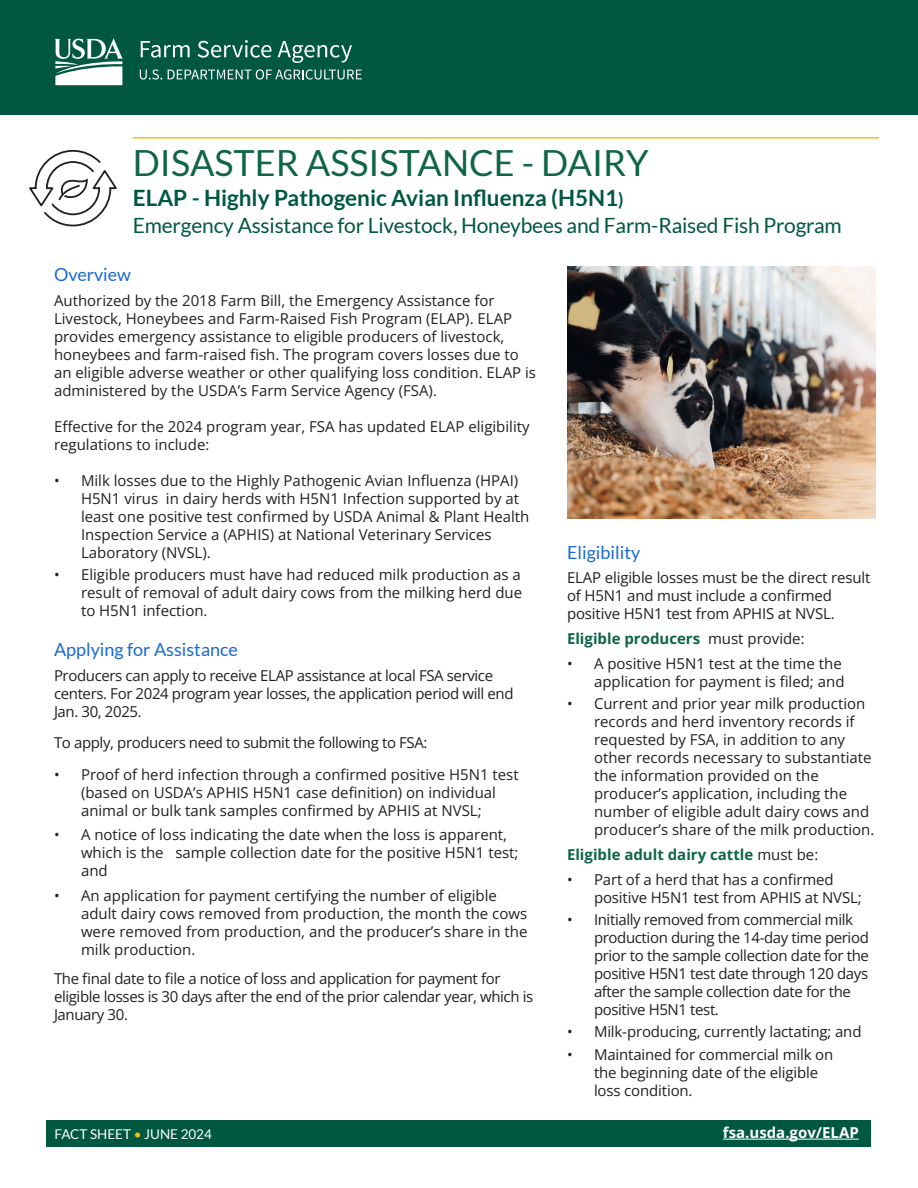
<style>
.page{position:relative;width:918px;height:1188px;background:#fff}
.page>*{position:absolute;margin:0;border:0;box-sizing:border-box;transform-origin:0 0}
.Subheader_1{font:36px "Lato";color:#0f6546}
.Subheader_1-2{font:700 22.5px "Lato";color:#005840}
.Subheader_1-3{font:21px "Lato";letter-spacing:-.01em;color:#005840}
.Subheader_1-4{font:18px "Lato";color:#1a6ad3}
.Body_Style{font:15px/18px "Open Sans";color:#231f20}
.Body_Style-2{font:15px/18px "Open Sans";letter-spacing:-.025em;color:#231f20}
.Body_Style-3{font:700 15px "Open Sans";color:#0f6546}
.Body_Style-4{font:700 15px "Open Sans";color:#fff}
.t1{font:13.5px "Lato";color:#fff}
.s1{font-size:18px}
.s2{font-weight:400;color:#231f20}
.s3{color:#f6be16}
</style>
<div class="page">
<div style="left:47px;top:1120px;width:824px;height:28px;background:#005840"></div>
<hr style="left:723px;top:1139px;width:136px;height:1px;background:#fff">
<svg style="left:29px;top:150px;width:88px;height:76px"></svg>
<hr style="left:133px;top:137px;width:746px;height:2px;background:#f6be16">
<div style="left:0;top:0;width:918px;height:114px;background:#005840"></div>
<svg style="left:141px;top:41px;width:49px;height:17px"></svg>
<svg style="left:198px;top:40px;width:74px;height:18px"></svg>
<svg style="left:278px;top:41px;width:74px;height:22px"></svg>
<svg style="left:140px;top:69px;width:22px;height:11px"></svg>
<svg style="left:168px;top:69px;width:194px;height:11px"></svg>
<svg style="left:55px;top:38px;width:68px;height:47px"></svg>
<img style="left:567px;top:267px;width:308px;height:251px">
<p class="Subheader_1" style="left:133px;top:143px;width:518px">DISASTER ASSISTANCE - DAIRY</p>
<p class="Subheader_1-2" style="left:133px;top:185px;width:492px">ELAP - Highly Pathogenic Avian Influenza (H5N1<span class="s1">)</span></p>
<p class="Subheader_1-3" style="left:133px;top:214px;width:710px">Emergency Assistance for Livestock, Honeybees and Farm-Raised Fish Program</p>
<p class="Subheader_1-4" style="left:54px;top:265px;width:79px">Overview</p>
<p class="Body_Style" style="left:54px;top:291px;width:484px">Authorized by the 2018 Farm Bill, the Emergency Assistance for Livestock, Honeybees and Farm-Raised Fish Program (ELAP). ELAP provides emergency assistance to eligible producers of livestock, honeybees and farm-raised fish. The program covers losses due to an eligible adverse weather or other qualifying loss condition. ELAP is administered by the USDA’s Farm Service Agency (FSA).</p>
<p class="Body_Style" style="left:54px;top:417px;width:477px">Effective for the 2024 program year, FSA has updated ELAP eligibility regulations to include:</p>
<p class="Body_Style" style="left:81px;top:471px;width:450px;text-indent:-27px">• Milk losses due to the Highly Pathogenic Avian Influenza (HPAI)<br>H5N1 virus in dairy herds with H5N1 Infection supported by at least one positive test confirmed by USDA Animal &amp; Plant Health Inspection Service a (APHIS) at National Veterinary Services Laboratory (NVSL).</p>
<p class="Body_Style" style="left:81px;top:565px;width:443px;text-align:justify;text-indent:-27px">• Eligible producers must have had reduced milk production as a result of removal of adult dairy cows from the milking herd due to H5N1 infection.</p>
<p class="Subheader_1-4" style="left:54px;top:639px;width:185px">Applying for Assistance</p>
<p class="Body_Style-2" style="left:54px;top:666px;width:461px">Producers can apply to receive ELAP assistance at local FSA service centers. For 2024 program year losses, the application period will end<br>Jan. 30, 2025.</p>
<p class="Body_Style-2" style="left:54px;top:733px;width:375px">To apply, producers need to submit the following to FSA:</p>
<p class="Body_Style" style="left:81px;top:765px;width:439px;text-indent:-27px">• Proof of herd infection through a confirmed positive H5N1 test (based on USDA’s APHIS H5N1 case definition) on individual animal or bulk tank samples confirmed by APHIS at NVSL;</p>
<p class="Body_Style" style="left:81px;top:825px;width:439px;text-indent:-27px">• A notice of loss indicating the date when the loss is apparent, which is the sample collection date for the positive H5N1 test; and</p>
<p class="Body_Style" style="left:81px;top:886px;width:448px;text-indent:-27px">• An application for payment certifying the number of eligible adult dairy cows removed from production, the month the cows were removed from production, and the producer’s share in the milk production.</p>
<p class="Body_Style-2" style="left:54px;top:969px;width:481px">The final date to file a notice of loss and application for payment for eligible losses is 30 days after the end of the prior calendar year, which is<br>January 30.</p>
<p class="Subheader_1-4" style="left:567px;top:542px;width:75px">Eligibility</p>
<p class="Body_Style" style="left:567px;top:569px;width:305px">ELAP eligible losses must be the direct result of H5N1 and must include a confirmed positive H5N1 test from APHIS at NVSL.</p>
<p class="Body_Style-3" style="left:567px;top:628px;width:239px">Eligible producers <span class="s2">must provide:</span></p>
<p class="Body_Style" style="left:567px;top:654px;width:279px;text-align:right">• A positive H5N1 test at the time the application for payment is filed; and</p>
<p class="Body_Style" style="left:594px;top:694px;width:282px;text-indent:-27px">• Current and prior year milk production records and herd inventory records if requested by FSA, in addition to any other records necessary to substantiate the information provided on the producer’s application, including the number of eligible adult dairy cows and producer’s share of the milk production.</p>
<p class="Body_Style-3" style="left:567px;top:844px;width:253px">Eligible adult dairy cattle <span class="s2">must be:</span></p>
<p class="Body_Style" style="left:594px;top:870px;width:269px;text-indent:-27px">• Part of a herd that has a confirmed positive H5N1 test from APHIS at NVSL;</p>
<p class="Body_Style-2" style="left:594px;top:910px;width:277px;text-indent:-27px">• Initially removed from commercial milk production during the 14-day time period prior to the sample collection date for the positive H5N1 test date through 120 days after the sample collection date for the positive H5N1 test.</p>
<p class="Body_Style" style="left:567px;top:1023px;width:296px">• Milk-producing, currently lactating; and</p>
<p class="Body_Style" style="left:594px;top:1045px;width:241px;text-indent:-27px">• Maintained for commercial milk on the beginning date of the eligible loss condition.</p>
<p class="t1" style="left:55px;top:1127px;width:159px">FACT SHEET <span class="s3">•</span> JUNE 2024</p>
<p class="Body_Style-4" style="left:723px;top:1122px;width:137px">fsa.usda.gov/ELAP</p>
</div>
